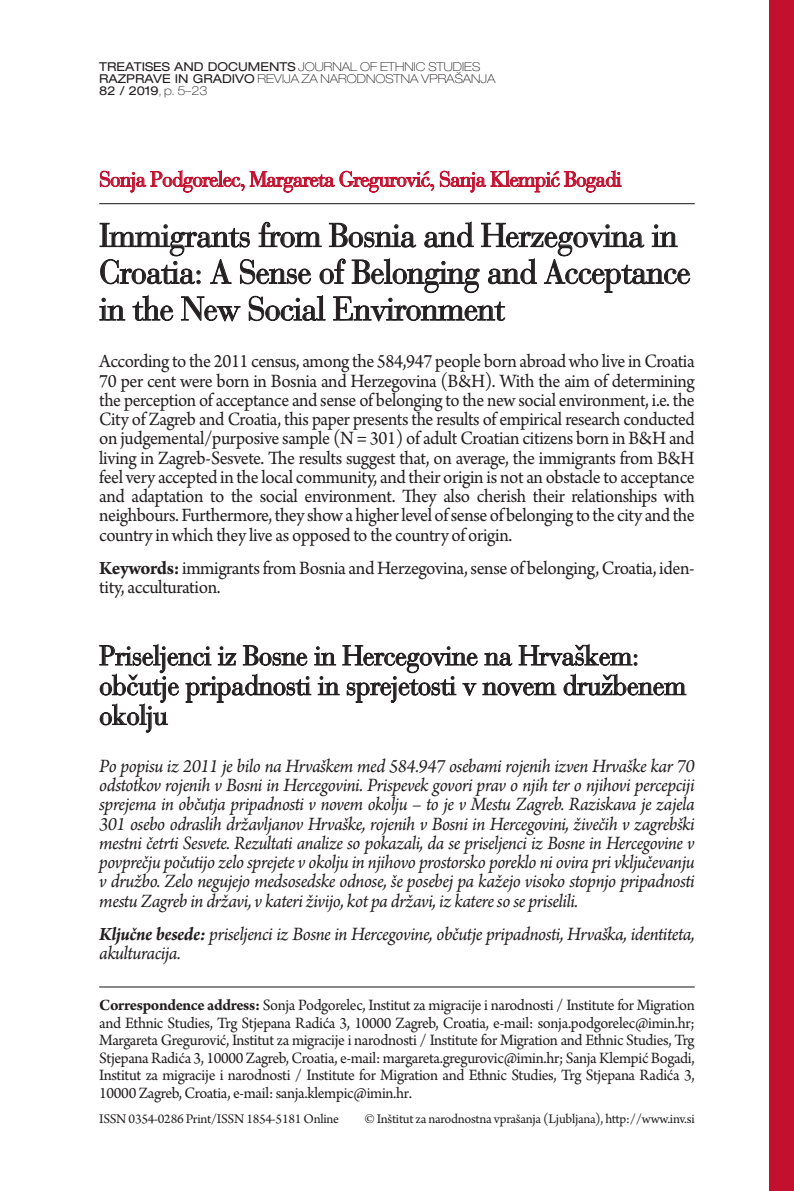
<style>
.page{position:relative;width:794px;height:1191px;background:#fff}
.page>*{position:absolute;margin:0;border:0;box-sizing:border-box;transform-origin:0 0}
.t1{font:33.07px/36.8px "Bauer Bodoni CE";letter-spacing:-.025em;color:#231f20}
.t2{font:27.65px/29.8px "Bauer Bodoni CE";letter-spacing:-.02em;color:#231f20}
.t3{font:21px "Bauer Bodoni CE";letter-spacing:-.04em;color:#c3102f}
.t4{font:19.78px/19.2px "Arno Pro";letter-spacing:-.02em;color:#231f20;text-align:justify;scale:.95 1}
.t5{font:italic 19.78px/19.2px "Arno Pro";letter-spacing:-.025em;color:#231f20;text-align:justify}
.t6{font:19.78px/19.2px "Arno Pro";letter-spacing:-.02em;color:#231f20;scale:.96 1}
.t7{font:16.62px/17.5px "Arno Pro";letter-spacing:-.02em;color:#231f20;text-align:justify}
.t8{font:14px "Arno Pro";letter-spacing:-.02em;color:#231f20}
.t9{font:100 expanded 12.25px/12.2px "Helvetica Neue LT Pro";color:#231f20}
.s1{font-weight:400}
.s2{font-weight:700}
</style>
<div class="page">
<hr style="left:99px;top:203px;width:595px;height:1px;background:#231f20">
<svg style="left:99px;top:221px;width:591px;height:101px"></svg>
<svg style="left:99px;top:643px;width:587px;height:90px"></svg>
<svg style="left:100px;top:170px;width:334px;height:23px"></svg>
<svg style="left:440px;top:170px;width:182px;height:23px"></svg>
<div style="left:769px;top:0;width:25px;height:1191px;background:#c3102f"></div>
<hr style="left:99px;top:986px;width:595px;height:1px;background:#231f20">
<p class="t9" style="left:99px;top:60px;width:398px"><span class="s1">TREATISES AND DOCUMENTS</span> JOURNAL OF ETHNIC STUDIES<br><span class="s1">RAZPRAVE IN GRADIVO</span> REVIJA ZA NARODNOSTNA VPRAŠANJA<br><span class="s1">82 / 2019</span>, p. 5–23</p>
<p class="t3" style="left:99px;top:166px;width:524px">Sonja Podgorelec, Margareta Gregurović, Sanja Klempić Bogadi</p>
<h1 class="t1" style="left:99px;top:217px;width:593px">Immigrants from Bosnia and Herzegovina in<br>Croatia: A Sense of Belonging and Acceptance in the New Social Environment</h1>
<p class="t4" style="left:99px;top:353px;width:628px">According to the 2011 census, among the 584,947 people born abroad who live in Croatia 70 per cent were born in Bosnia and Herzegovina (B&amp;H). With the aim of determining the perception of acceptance and sense of belonging to the new social environment, i.e. the City of Zagreb and Croatia, this paper presents the results of empirical research conducted on judgemental/purposive sample (N = 301) of adult Croatian citizens born in B&amp;H and living in Zagreb-Sesvete. The results suggest that, on average, the immigrants from B&amp;H feel very accepted in the local community, and their origin is not an obstacle to acceptance and adaptation to the social environment. They also cherish their relationships with neighbours. Furthermore, they show a higher level of sense of belonging to the city and the country in which they live as opposed to the country of origin.</p>
<p class="t6" style="left:99px;top:559px;width:622px"><span class="s2">Keywords:</span> immigrants from Bosnia and Herzegovina, sense of belonging, Croatia, iden&shy;tity, acculturation.</p>
<h2 class="t2" style="left:99px;top:641px;width:588px">Priseljenci iz Bosne in Hercegovine na Hrvaškem: občutje pripadnosti in sprejetosti v novem družbenem okolju</h2>
<p class="t5" style="left:99px;top:757px;width:597px">Po popisu iz 2011 je bilo na Hrvaškem med 584.947 osebami rojenih izven Hrvaške kar 70 odstotkov rojenih v Bosni in Hercegovini. Prispevek govori prav o njih ter o njihovi percepciji sprejema in občutja pripadnosti v novem okolju – to je v Mestu Zagreb. Raziskava je zajela 301 osebo odraslih državljanov Hrvaške, rojenih v Bosni in Hercegovini, živečih v zagrebški mestni četrti Sesvete. Rezultati analize so pokazali, da se priseljenci iz Bosne in Hercegovine v povprečju počutijo zelo sprejete v okolju in njihovo prostorsko poreklo ni ovira pri vključevanju v družbo. Zelo negujejo medsosedske odnose, še posebej pa kažejo visoko stopnjo pripadnosti mestu Zagreb in državi, v kateri živijo, kot pa državi, iz katere so se priselili.</p>
<p class="t5" style="left:99px;top:925px;width:597px"><span class="s2">Ključne besede:</span> priseljenci iz Bosne in Hercegovine, občutje pripadnosti, Hrvaška, identiteta, akulturacija.</p>
<p class="t7" style="left:99px;top:997px;width:597px"><span class="s2">Correspondence address:</span> Sonja Podgorelec, Institut za migracije i narodnosti / Institute for Migration and Ethnic Studies, Trg Stjepana Radića 3, 10000 Zagreb, Croatia, e-mail: sonja.podgorelec@imin.hr; Margareta Gregurović, Institut za migracije i narodnosti / Institute for Migration and Ethnic Studies, Trg Stjepana Radića 3, 10000 Zagreb, Croatia, e-mail: margareta.gregurovic@imin.hr; Sanja Klempić Bogadi, Institut za migracije i narodnosti / Institute for Migration and Ethnic Studies, Trg Stjepana Radića 3, 10000 Zagreb, Croatia, e-mail: sanja.klempic@imin.hr.</p>
<p class="t8" style="left:99px;top:1110px;width:241px">ISSN 0354-0286 Print/ISSN 1854-5181 Online</p>
<p class="t8" style="left:364px;top:1110px;width:332px">© Inštitut za narodnostna vprašanja (Ljubljana), http://www.inv.si</p>
</div>
